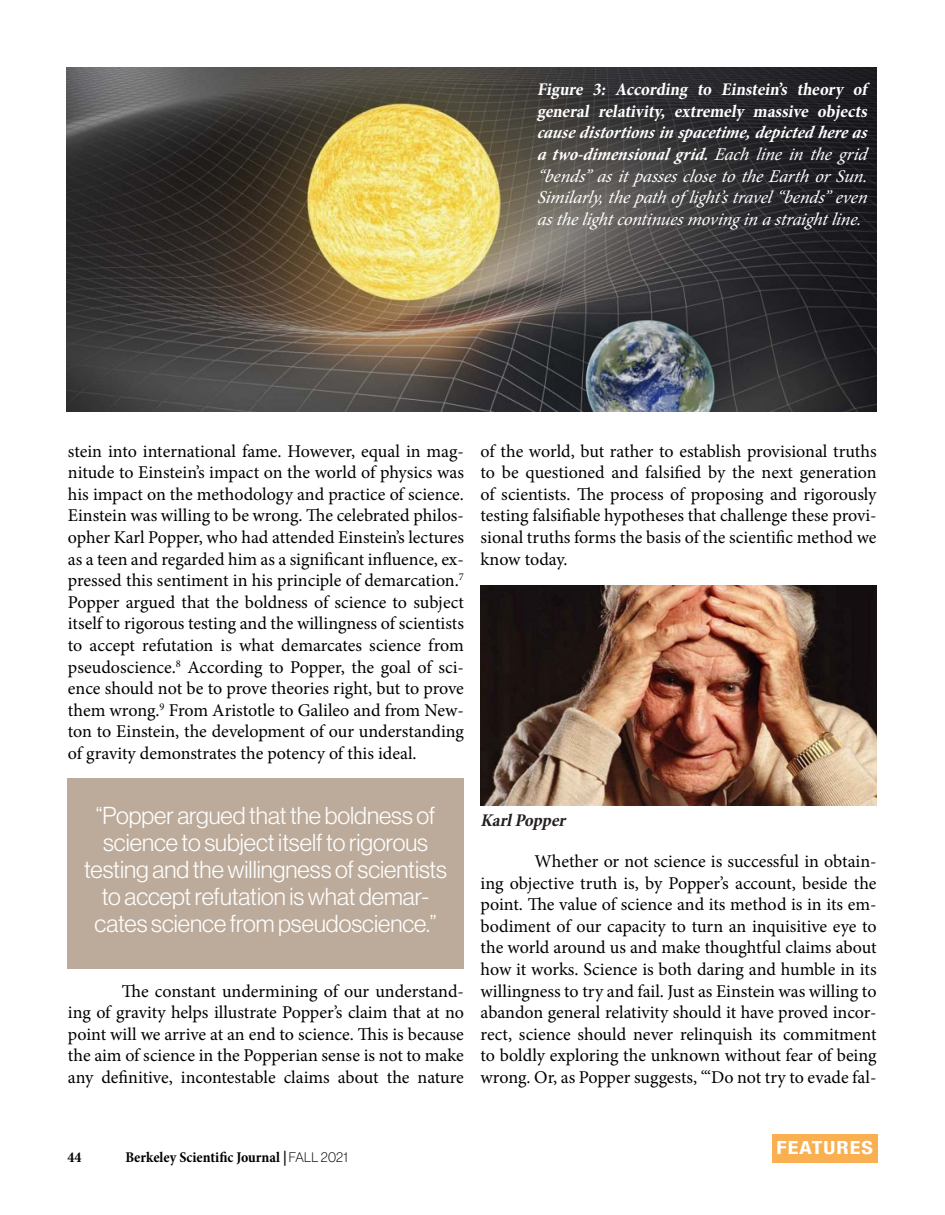
<style>
.page{position:relative;width:945px;height:1215px;background:#fff}
.page>*{position:absolute;margin:0;border:0;box-sizing:border-box;transform-origin:0 0}
.Pull_Quotes{font:24px/27px "N Haas Grotesk DS Pro 45 Lt";color:#fff;text-align:center}
.t1{font:18px/21.6px "Minion Pro";letter-spacing:-.005em;color:#000001;text-align:justify}
.Captions{font:italic 18px/21.6px "Minion Pro";color:#fff}
.Captions-2{font:italic 700 condensed 18px "Minion Pro";color:#231f20}
.t2{font:700 condensed 18px "Helvetica Neue";letter-spacing:.05em;color:#fff;scale:1.23 1}
.t3{font:700 condensed 15px "Minion Pro";color:#000001}
.s1{font-weight:700;font-stretch:condensed}
.s2{font-family:"N Haas Grotesk DS Pro 35 X Lt";font-weight:400;font-stretch:normal;font-size:13.5px}
</style>
<div class="page">
<div style="left:68px;top:778px;width:396px;height:190px;background:#bcab9a"></div>
<img style="left:481px;top:586px;width:396px;height:219px">
<img style="left:67px;top:68px;width:810px;height:343px">
<div style="left:772px;top:1134px;width:106px;height:28px;background:#fab051"></div>
<p class="Captions" style="left:537px;top:79px;width:335px"><span class="s1">Figure 3: According to Einstein’s theory of general relativity, extremely massive obj ects </span><span class="s1">causedistortionsin spacetime,depicted hereas a two-dimensional grid.</span> Each line in the grid “bends” as it passes close to the Earth or Sun.<br>Similarly,thepath of light’stravel“bends” even asthelightcontinuesmoving in a straightline.</p>
<p class="t1" style="left:68px;top:440px;width:398px">stein into international fame. However, equal in mag&shy;nitude to Einstein’s impact on the world of physics was his impact on the methodology and practice of science.<br>Einstein was willing to be wrong. The celebrated philos&shy;opher Karl Popper, who had attended Einstein’s lectures as a teen and regarded him as a significant influence, ex&shy;pressed this sentiment in his principle of demarcation.<sup>7<br></sup>Popper argued that the boldness of science to subject itself to rigorous testing and the willingness of scientists to accept refutation is what demarcates science from pseudoscience.<sup>8</sup> According to Popper, the goal of sci&shy;ence should not be to prove theories right, but to prove them wrong.<sup>9</sup> From Aristotle to Galileo and from New&shy;ton to Einstein, the development of our understanding of gravity demonstrates the potency of this ideal.</p>
<p class="t1" style="left:481px;top:440px;width:398px">of the world, but rather to establish provisional truths to be questioned and falsified by the next generation of scientists. The process of proposing and rigorously testing falsifiable hypotheses that challenge these provi&shy;sional truths forms the basis of the scientific method we know today.</p>
<p class="Pull_Quotes" style="left:84px;top:802px;width:364px">“Popper argued that the boldness of science to subject itself to rigorous testing and the willingness of scientists to accept refutation is what demar&shy;cates science from pseudoscience.”</p>
<p class="Captions-2" style="left:481px;top:808px;width:91px">KarlPopper</p>
<p class="t1" style="left:481px;top:851px;width:398px;text-indent:54px">Whether or not science is successful in obtain&shy;ing objective truth is, by Popper’s account, beside the point. The value of science and its method is in its em&shy;bodiment of our capacity to turn an inquisitive eye to the world around us and make thoughtful claims about how it works. Science is both daring and humble in its willingness to try and fail. Just as Einstein was willing to abandon general relativity should it have proved incor&shy;rect, science should never relinquish its commitment to boldly exploring the unknown without fear of being wrong. Or, as Popper suggests, “‘Do not try to evade fal-</p>
<p class="t1" style="left:68px;top:980px;width:398px;text-indent:54px">The constant undermining of our understand&shy;ing of gravity helps illustrate Popper’s claim that at no point will we arrive at an end to science. This is because the aim of science in the Popperian sense is not to make any definitive, incontestable claims about the nature</p>
<p class="t3" style="left:68px;top:1147px;width:15px">44</p>
<p class="t3" style="left:125px;top:1147px;width:224px">Berkeley Scientific Journal | <span class="s2">FALL 2021</span></p>
<p class="t2" style="left:776px;top:1133px;width:80px">FEATURES</p>
</div>
